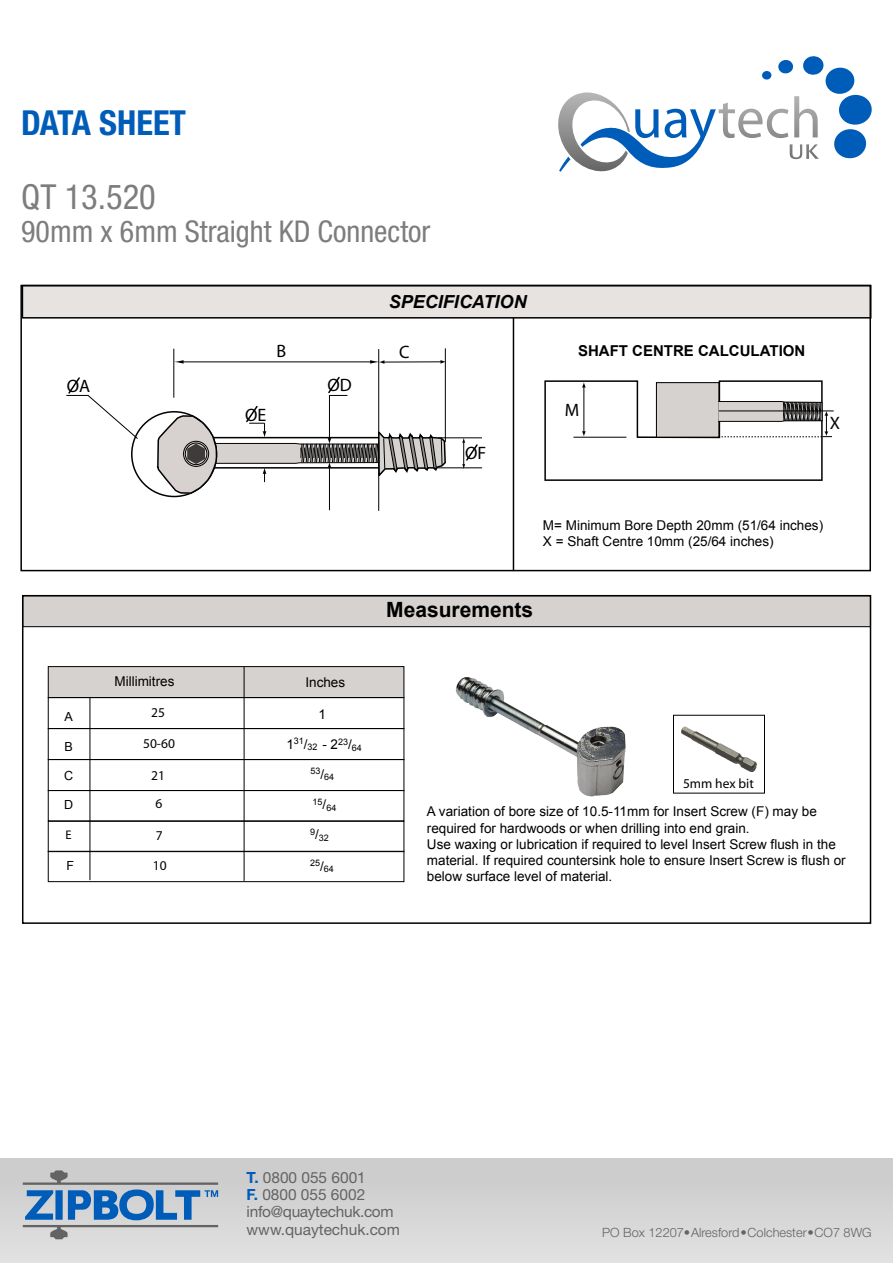
<style>
.page{position:relative;width:893px;height:1263px;background:#fff}
.page>*{position:absolute;margin:0;border:0;box-sizing:border-box;transform-origin:0 0}
.t1{font:700 condensed 34.5px "Helvetica Neue";color:#005cb9}
.t2{font:condensed 34.5px "Helvetica Neue";color:#7d7d7d}
.t3{font:condensed 30px "Helvetica Neue";color:#7d7d7d}
.t4{font:700 21px "Arial";color:#000}
.t5{font:italic 700 18px "Arial";color:#000}
.t6{font:18px "Myriad";color:#000}
.t7{font:15.45px "Helvetica Neue";color:#636363}
.t8{font:15.45px "Helvetica Neue";letter-spacing:-.02em;color:#636363}
.t9{font:700 15px "Arial";color:#000}
.t10{font:13.5px/16.2px "Arial";color:#000}
.t11{font:13.5px "Myriad";color:#000}
.t12{font:13.5px/27.8px "Bitstream Vera Sans";color:#000;text-align:center}
.t13{font:300 12.75px "Helvetica Neue";color:#636363}
.t14{font:12.6px "Arial";color:#000}
.t15{font:12.6px "Myriad";color:#000}
.t16{font:9px "Arial";color:#000}
.s1{font-size:13.5px}
.s2{font-weight:700;color:#005cb9}
</style>
<div class="page">
<hr style="left:378px;top:349px;width:1px;height:162px;background:#000">
<hr style="left:445px;top:348px;width:1px;height:94px;background:#000">
<hr style="left:174px;top:349px;width:1px;height:49px;background:#000">
<hr style="left:182px;top:362px;width:190px;height:1px;background:#000">
<svg style="left:174px;top:360px;width:10px;height:4px"></svg>
<hr style="left:329px;top:467px;width:1px;height:43px;background:#000">
<hr style="left:383px;top:362px;width:59px;height:1px;background:#000">
<svg style="left:440px;top:360px;width:6px;height:4px"></svg>
<svg style="left:370px;top:360px;width:14px;height:4px"></svg>
<hr style="left:438px;top:438px;width:44px;height:1px;background:#000">
<hr style="left:437px;top:468px;width:45px;height:1px;background:#000">
<svg style="left:462px;top:438px;width:17px;height:31px"></svg>
<hr style="left:513px;top:317px;width:1px;height:254px;background:#000">
<div style="left:22px;top:286px;width:849px;height:32px;background:#e6e3e1"></div>
<div style="left:22px;top:285px;width:849px;height:34px;border:2px solid #000"></div>
<div style="left:20px;top:285px;width:851px;height:286px;border:2px solid #000"></div>
<svg style="left:66px;top:377px;width:72px;height:62px"></svg>
<div style="left:23px;top:596px;width:847px;height:31px;background:#d6d2cf"></div>
<div style="left:22px;top:595px;width:849px;height:32px;border:1px solid #000"></div>
<div style="left:673px;top:715px;width:92px;height:78px;border:1px solid #000"></div>
<div style="left:22px;top:595px;width:849px;height:329px;border:2px solid #000"></div>
<img style="left:682px;top:726px;width:74px;height:45px">
<img style="left:455px;top:677px;width:171px;height:120px">
<div style="left:48px;top:667px;width:356px;height:30px;background:#d6d2cf"></div>
<div style="left:48px;top:666px;width:356px;height:32px;border:1px solid #000"></div>
<div style="left:48px;top:697px;width:356px;height:32px;border:1px solid #000"></div>
<div style="left:48px;top:728px;width:356px;height:32px;border:1px solid #000"></div>
<div style="left:48px;top:759px;width:356px;height:32px;border:1px solid #000"></div>
<div style="left:48px;top:790px;width:356px;height:31px;border:1px solid #000"></div>
<hr style="left:244px;top:667px;width:1px;height:214px;background:#000">
<hr style="left:90px;top:698px;width:1px;height:182px;background:#000">
<div style="left:48px;top:821px;width:356px;height:31px;border:1px solid #000"></div>
<div style="left:48px;top:851px;width:356px;height:31px;border:1px solid #000"></div>
<hr style="left:719px;top:411px;width:115px;height:1px;background:#000">
<svg style="left:544px;top:380px;width:288px;height:101px"></svg>
<svg style="left:156px;top:375px;width:291px;height:120px"></svg>
<div style="left:0;top:1158px;width:893px;height:105px;background:#d5d5d5"></div>
<svg style="left:23px;top:1170px;width:195px;height:69px"></svg>
<svg style="left:558px;top:56px;width:314px;height:116px"></svg>
<p class="t1" style="left:21px;top:102px;width:166px">DATA SHEET</p>
<p class="t2" style="left:21px;top:177px;width:136px">QT 13.520</p>
<p class="t3" style="left:21px;top:214px;width:411px">90mm x 6mm Straight KD Connector</p>
<p class="t6" style="left:67px;top:377px;width:25px">OA</p>
<p class="t14" style="left:65px;top:708px;width:10px">A</p>
<p class="t14" style="left:65px;top:738px;width:10px">B</p>
<p class="t14" style="left:64px;top:767px;width:11px">C</p>
<p class="t14" style="left:64px;top:796px;width:11px">D</p>
<p class="t15" style="left:65px;top:828px;width:8px">E</p>
<p class="t14" style="left:66px;top:857px;width:9px">F</p>
<p class="t5" style="left:389px;top:289px;width:139px">SPECIFICATION</p>
<p class="t6" style="left:245px;top:406px;width:23px">OE</p>
<p class="t6" style="left:276px;top:342px;width:11px">B</p>
<p class="t6" style="left:399px;top:343px;width:12px">C</p>
<p class="t6" style="left:328px;top:376px;width:26px">OD</p>
<p class="t6" style="left:465px;top:444px;width:23px">OF</p>
<p class="t9" style="left:578px;top:341px;width:229px">SHAFT CENTRE CALCULATION</p>
<p class="t6" style="left:565px;top:401px;width:16px">M</p>
<p class="t6" style="left:830px;top:414px;width:12px">X</p>
<p class="t10" style="left:543px;top:517px;width:282px">M= Minimum Bore Depth 20mm (51/64 inches)<br>X = Shaft Centre 10mm (25/64 inches)</p>
<p class="t4" style="left:386px;top:595px;width:149px">Measurements</p>
<p class="t10" style="left:114px;top:673px;width:61px">Millimitres</p>
<p class="t10" style="left:305px;top:674px;width:41px">Inches</p>
<p class="t12" style="left:151px;top:698px;width:15px">25</p>
<p class="t10" style="left:318px;top:706px;width:9px">1</p>
<p class="t12" style="left:143px;top:729px;width:33px">50-60</p>
<p class="t12" style="left:151px;top:762px;width:15px">21<br>6</p>
<p class="t16" style="left:286px;top:738px;width:33px"><span class="s1">1</span>31<span class="s1">/</span>32</p>
<p class="t16" style="left:322px;top:738px;width:41px"><span class="s1">- 2</span>23<span class="s1">/</span>64</p>
<p class="t16" style="left:310px;top:768px;width:25px">53<span class="s1">/</span>64</p>
<p class="t16" style="left:313px;top:798px;width:25px">15<span class="s1">/</span>64</p>
<p class="t11" style="left:156px;top:829px;width:8px">7</p>
<p class="t11" style="left:153px;top:859px;width:15px">10</p>
<p class="t16" style="left:310px;top:831px;width:20px">9<sup>/</sup>32</p>
<p class="t16" style="left:310px;top:860px;width:25px">25<span class="s1">/</span>64</p>
<p class="t11" style="left:683px;top:777px;width:72px">5mm hex bit</p>
<p class="t10" style="left:427px;top:803px;width:420px">A variation of bore size of 10.5-11mm for Insert Screw (F) may be required for hardwoods or when drilling into end grain.<br>Use waxing or lubrication if required to level Insert Screw flush in the material. If required countersink hole to ensure Insert Screw is flush or below surface level of material.</p>
<p class="t7" style="left:247px;top:1168px;width:121px"><span class="s2">T.</span> 0800 055 6001</p>
<p class="t7" style="left:247px;top:1185px;width:120px"><span class="s2">F.</span> 0800 055 6002</p>
<p class="t8" style="left:247px;top:1202px;width:149px">info@quaytechuk.com</p>
<p class="t7" style="left:247px;top:1220px;width:155px">www.quaytechuk.com</p>
<p class="t13" style="left:602px;top:1224px;width:271px">PO Box 12207•Alresford•Colchester•CO7 8WG</p>
</div>
